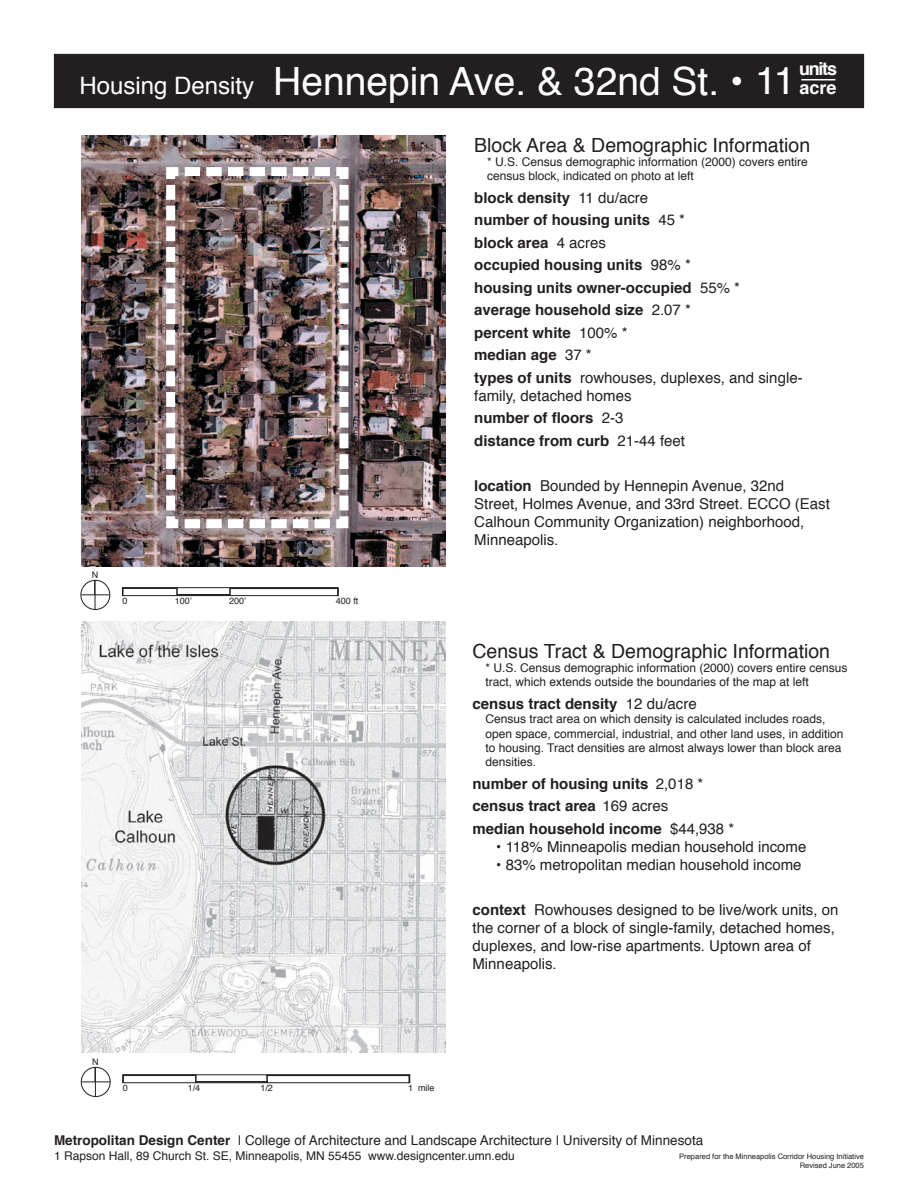
<style>
.page{position:relative;width:918px;height:1188px;background:#fff}
.page>*{position:absolute;margin:0;border:0;box-sizing:border-box;transform-origin:0 0}
.t1{font:39px "Helvetica";color:#fff}
.t2{font:24px "Helvetica";color:#fff}
.t3{font:19.5px "Helvetica";color:#231f20}
.t4{font:700 18px/19.5px "Helvetica";letter-spacing:-.07em;color:#fff}
.t5{font:15px/18px "Helvetica";color:#231f20}
.t6{font:700 15px/22.5px "Helvetica";color:#231f20}
.t7{font:13.5px "Helvetica";color:#231f20}
.t8{font:12px/14.4px "Helvetica";color:#231f20}
.t9{font:9px "Helvetica";color:#231f20}
.t10{font:7.5px/9px "Helvetica";color:#231f20;text-align:right}
.s1{font-weight:400}
.s2{font-weight:700}
</style>
<div class="page">
<div style="left:54px;top:54px;width:810px;height:54px;background:#231f20"></div>
<hr style="left:801px;top:79px;width:34px;height:1px;background:#fff">
<div style="left:123px;top:1075px;width:286px;height:8px;border:1px solid #231f20"></div>
<svg style="left:122px;top:1075px;width:2px;height:8px"></svg>
<hr style="left:123px;top:1075px;width:73px;height:1px;background:#231f20">
<hr style="left:195px;top:1081px;width:73px;height:2px;background:#231f20">
<svg style="left:266px;top:1076px;width:2px;height:7px"></svg>
<hr style="left:266px;top:1075px;width:144px;height:1px;background:#231f20">
<div style="left:81px;top:1067px;width:29px;height:30px;border:1px solid #231f20;border-radius:50%"></div>
<svg style="left:82px;top:1067px;width:28px;height:29px"></svg>
<div style="left:122px;top:587px;width:216px;height:9px;border:1px solid #231f20"></div>
<svg style="left:122px;top:588px;width:2px;height:8px"></svg>
<hr style="left:123px;top:587px;width:54px;height:2px;background:#231f20">
<svg style="left:176px;top:588px;width:2px;height:8px"></svg>
<hr style="left:177px;top:594px;width:54px;height:2px;background:#231f20">
<svg style="left:229px;top:588px;width:2px;height:7px"></svg>
<hr style="left:230px;top:588px;width:108px;height:1px;background:#231f20">
<svg style="left:337px;top:588px;width:2px;height:8px"></svg>
<div style="left:81px;top:580px;width:29px;height:30px;border:1px solid #231f20;border-radius:50%"></div>
<svg style="left:81px;top:580px;width:29px;height:29px"></svg>
<img style="left:81px;top:621px;width:365px;height:432px">
<img style="left:81px;top:135px;width:365px;height:432px">
<img style="left:162px;top:163px;width:191px;height:370px">
<h2 class="t2" style="left:79px;top:70px;width:176px">Housing Density</h2>
<p class="t9" style="left:92px;top:569px;width:8px">N</p>
<h3 class="t4" style="left:799px;top:60px;width:39px">units acre</h3>
<h1 class="t1" style="left:273px;top:55px;width:524px">Hennepin Ave. &amp; 32nd St. • 11</h1>
<h3 class="t3" style="left:474px;top:132px;width:337px">Block Area &amp; Demographic Information</h3>
<p class="t8" style="left:487px;top:155px;width:322px">* U.S. Census demographic information (2000) covers entire census block, indicated on photo at left</p>
<p class="t6" style="left:474px;top:187px;width:330px">block density <span class="s1">11 du/acre<br></span>number of housing units <span class="s1">45 *<br></span>block area <span class="s1">4 acres<br></span>occupied housing units <span class="s1">98% *<br></span>housing units owner-occupied <span class="s1">55% *<br></span>average household size <span class="s1">2.07 *<br></span>percent white <span class="s1">100% *<br></span>median age <span class="s1">37 *<br></span>types of units <span class="s1">rowhouses, duplexes, and single-</span></p>
<p class="t5" style="left:474px;top:385px;width:212px;line-height:22.5px">family, detached homes <span class="s2">number of floors</span> 2-3 <span class="s2">distance from curb</span> 21-44 feet</p>
<p class="t5" style="left:474px;top:478px;width:357px"><span class="s2">location</span> Bounded by Hennepin Avenue, 32nd Street, Holmes Avenue, and 33rd Street. ECCO (East Calhoun Community Organization) neighborhood, Minneapolis.</p>
<p class="t9" style="left:122px;top:595px;width:7px">0</p>
<p class="t9" style="left:175px;top:595px;width:19px">100ʼ</p>
<p class="t9" style="left:229px;top:595px;width:19px">200ʼ</p>
<p class="t9" style="left:336px;top:595px;width:24px">400 ft</p>
<p class="t9" style="left:92px;top:1056px;width:8px">N</p>
<p class="t9" style="left:123px;top:1082px;width:7px">0</p>
<p class="t9" style="left:188px;top:1082px;width:14px">1/4</p>
<p class="t9" style="left:260px;top:1082px;width:14px">1/2</p>
<p class="t9" style="left:408px;top:1082px;width:28px">1 mile</p>
<h3 class="t3" style="left:472px;top:638px;width:359px">Census Tract &amp; Demographic Information</h3>
<p class="t8" style="left:485px;top:661px;width:364px">* U.S. Census demographic information (2000) covers entire census tract, which extends outside the boundaries of the map at left</p>
<p class="t6" style="left:472px;top:693px;width:226px">census tract density <span class="s1">12 du/acre</span></p>
<p class="t8" style="left:485px;top:713px;width:360px">Census tract area on which density is calculated includes roads, open space, commercial, industrial, and other land uses, in addition to housing. Tract densities are almost always lower than block area densities.</p>
<p class="t6" style="left:472px;top:773px;width:263px">number of housing units <span class="s1">2,018 * </span>census tract area <span class="s1">169 acres<br></span>median household income <span class="s1">$44,938 *</span></p>
<p class="t5" style="left:496px;top:839px;width:312px">• 118% Minneapolis median household income</p>
<p class="t5" style="left:496px;top:857px;width:307px">• 83% metropolitan median household income</p>
<p class="t5" style="left:472px;top:902px;width:367px"><span class="s2">context</span> Rowhouses designed to be live/work units, on the corner of a block of single-family, detached homes, duplexes, and low-rise apartments. Uptown area of Minneapolis.</p>
<p class="t7" style="left:54px;top:1132px;width:651px"><span class="s2">Metropolitan Design Center</span> | College of Architecture and Landscape Architecture | University of Minnesota</p>
<p class="t8" style="left:54px;top:1149px;width:462px">1 Rapson Hall, 89 Church St. SE, Minneapolis, MN 55455 www.designcenter.umn.edu</p>
<p class="t10" style="left:679px;top:1152px;width:186px">Prepared for the Minneapolis Corridor Housing Initiative<br>Revised June 2005</p>
</div>
